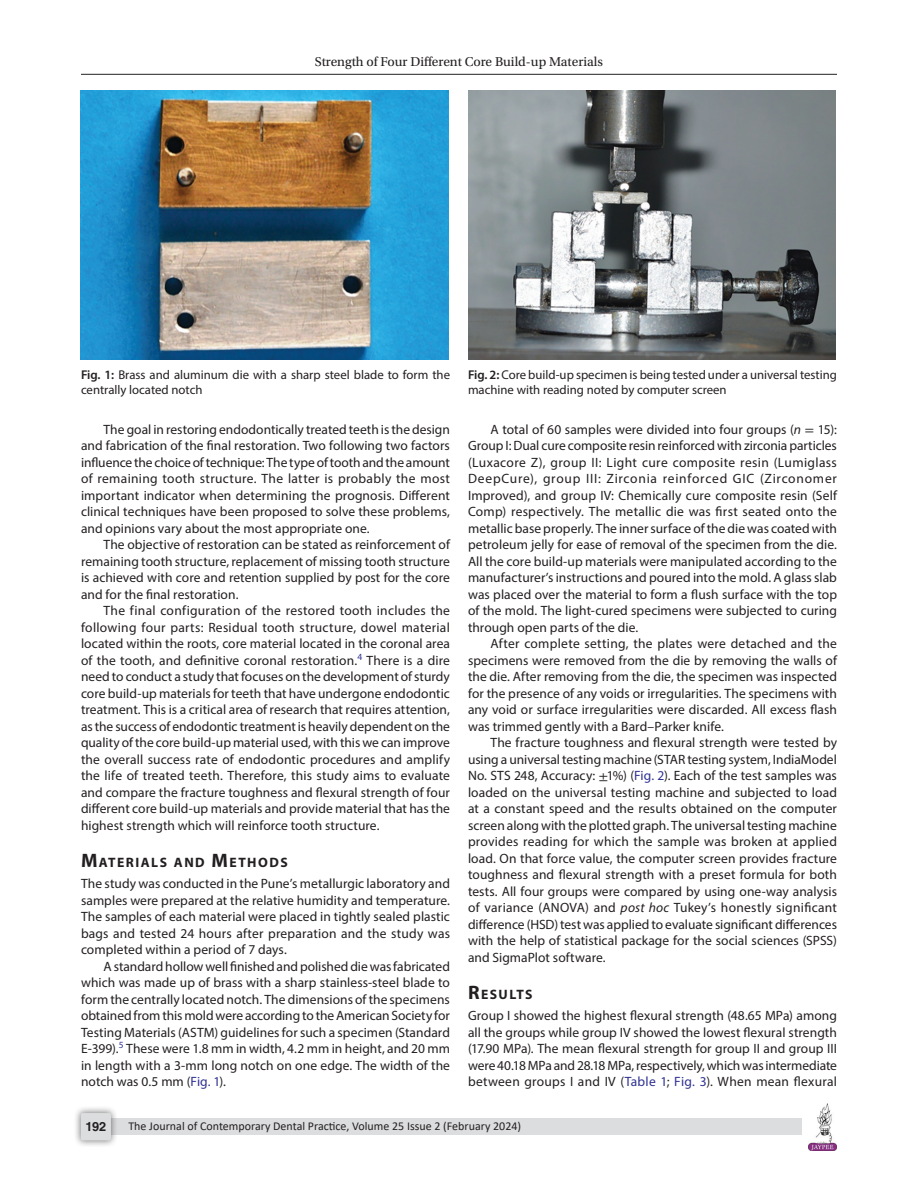
<style>
.page{position:relative;width:918px;height:1188px;background:#fff}
.page>*{position:absolute;margin:0;border:0;box-sizing:border-box;transform-origin:0 0}
.Head-1{font:700 13.65px "Myriad Pro";letter-spacing:.105em;color:#231f20}
.Para-Indent{font:13.5px/16.5px "Myriad Pro";letter-spacing:.005em;color:#231f20;text-align:justify}
.Para-NoIndent{font:13.5px/16.5px "Myriad Pro";letter-spacing:.015em;color:#231f20;text-align:justify}
.t1{font:13.5px "Utopia Std";color:#231f20}
.FigCaption{font:12.75px/15.3px "Myriad Pro";color:#231f20}
.t2{font:700 12.75px "Helvetica LT Std";color:#231f20}
.t3{font:12px "Calibri";color:#231f20}
.s1{font-weight:600}
.s2{font-size:19.5px}
.s3{color:#2e3092}
.s4{font-style:italic}
.s5{font-family:"STIX General"}
</style>
<div class="page">
<hr style="left:81px;top:74px;width:756px;height:1px;background:#231f20">
<img style="left:808px;top:1103px;width:29px;height:48px">
<div style="left:96px;top:1119px;width:706px;height:16px;background:#dcdddf"></div>
<div style="left:73px;top:1106px;width:45px;height:41px;background:#231f20;opacity:.61"></div>
<div style="left:81px;top:1113px;width:30px;height:27px;background:#dcdddf;border-radius:2px"></div>
<img style="left:81px;top:90px;width:367px;height:270px">
<img style="left:468px;top:90px;width:367px;height:270px">
<p class="t1" style="left:315px;top:55px;width:290px">Strength of Four Different Core Build-up Materials</p>
<p class="FigCaption" style="left:81px;top:366px;width:371px"><span class="s1">Fig. 1:</span> Brass and aluminum die with a sharp steel blade to form the centrally located notch</p>
<p class="FigCaption" style="left:468px;top:366px;width:371px"><span class="s1">Fig. 2:</span> Core build-up specimen is being tested under a universal testing machine with reading noted by computer screen</p>
<p class="Para-Indent" style="left:81px;top:421px;width:371px;text-indent:22px">The goal in restoring endodontically treated teeth is the design and fabrication of the final restoration. Two following two factors influence the choice of technique: The type of tooth and the amount of remaining tooth structure. The latter is probably the most important indicator when determining the prognosis. Different clinical techniques have been proposed to solve these problems, and opinions vary about the most appropriate one.</p>
<p class="Para-Indent" style="left:81px;top:536px;width:370px;text-indent:22px">The objective of restoration can be stated as reinforcement of remaining tooth structure, replacement of missing tooth structure is achieved with core and retention supplied by post for the core and for the final restoration.</p>
<p class="Para-Indent" style="left:81px;top:602px;width:371px;text-indent:22px">The final configuration of the restored tooth includes the following four parts: Residual tooth structure, dowel material located within the roots, core material located in the coronal area of the tooth, and definitive coronal restoration.<sup>4</sup> There is a dire need to conduct a study that focuses on the development of sturdy core build-up materials for teeth that have undergone endodontic treatment. This is a critical area of research that requires attention, as the success of endodontic treatment is heavily dependent on the quality of the core build-up material used, with this we can improve the overall success rate of endodontic procedures and amplify the life of treated teeth. Therefore, this study aims to evaluate and compare the fracture toughness and flexural strength of four different core build-up materials and provide material that has the highest strength which will reinforce tooth structure.</p>
<p class="Head-1" style="left:81px;top:854px;width:208px"><span class="s2">M</span>ATERIALS AND <span class="s2">M</span>ETHODS</p>
<p class="Para-NoIndent" style="left:81px;top:875px;width:371px">The study was conducted in the Pune’s metallurgic laboratory and samples were prepared at the relative humidity and temperature.<br>The samples of each material were placed in tightly sealed plastic bags and tested 24 hours after preparation and the study was completed within a period of 7 days.</p>
<p class="Para-Indent" style="left:81px;top:958px;width:371px;text-indent:22px">A standard hollow well finished and polished die was fabricated which was made up of brass with a sharp stainless-steel blade to form the centrally located notch. The dimensions of the specimens obtained from this mold were according to the American Society for Testing Materials (ASTM) guidelines for such a specimen (Standard E-399).<sup>5</sup> These were 1.8 mm in width, 4.2 mm in height, and 20 mm in length with a 3-mm long notch on one edge. The width of the notch was 0.5 mm (<span class="s3">Fig. 1</span>).</p>
<p class="Para-Indent" style="left:468px;top:421px;width:371px;text-indent:22px">A total of 60 samples were divided into four groups (<span class="s4">n</span> <span class="s5">=</span> 15):<br>Group I: Dual cure composite resin reinforced with zirconia particles (Luxacore Z), group II: Light cure composite resin (Lumiglass DeepCure), group III: Zirconia reinforced GIC (Zirconomer Improved), and group IV: Chemically cure composite resin (Self Comp) respectively. The metallic die was first seated onto the metallic base properly. The inner surface of the die was coated with petroleum jelly for ease of removal of the specimen from the die.<br>All the core build-up materials were manipulated according to the manufacturer’s instructions and poured into the mold. A glass slab was placed over the material to form a flush surface with the top of the mold. The light-cured specimens were subjected to curing through open parts of the die.</p>
<p class="Para-Indent" style="left:468px;top:635px;width:371px;text-indent:22px">After complete setting, the plates were detached and the specimens were removed from the die by removing the walls of the die. After removing from the die, the specimen was inspected for the presence of any voids or irregularities. The specimens with any void or surface irregularities were discarded. All excess flash was trimmed gently with a Bard–Parker knife.</p>
<p class="Para-Indent" style="left:468px;top:734px;width:371px;text-indent:22px">The fracture toughness and flexural strength were tested by using a universal testing machine (STAR testing system, IndiaModel No. STS 248, Accuracy: <span class="s5">±</span>1%) (<span class="s3">Fig. 2</span>). Each of the test samples was loaded on the universal testing machine and subjected to load at a constant speed and the results obtained on the computer screen along with the plotted graph. The universal testing machine provides reading for which the sample was broken at applied load. On that force value, the computer screen provides fracture toughness and flexural strength with a preset formula for both tests. All four groups were compared by using one-way analysis of variance (ANOVA) and <span class="s4">post hoc</span> Tukey’s honestly significant difference (HSD) test was applied to evaluate significant differences with the help of statistical package for the social sciences (SPSS) and SigmaPlot software.</p>
<p class="Head-1" style="left:468px;top:986px;width:66px"><span class="s2">R</span>ESULTS</p>
<p class="Para-NoIndent" style="left:468px;top:1007px;width:371px">Group I showed the highest flexural strength (48.65 MPa) among all the groups while group IV showed the lowest flexural strength (17.90 MPa). The mean flexural strength for group II and group III were 40.18 MPa and 28.18 MPa, respectively, which was intermediate between groups I and IV (<span class="s3">Table 1</span>; <span class="s3">Fig. 3</span>). When mean flexural</p>
<p class="t2" style="left:85px;top:1119px;width:22px">192</p>
<p class="t3" style="left:128px;top:1117px;width:394px">The Journal of Contemporary Dental Practice, Volume 25 Issue 2 (February 2024)</p>
</div>
